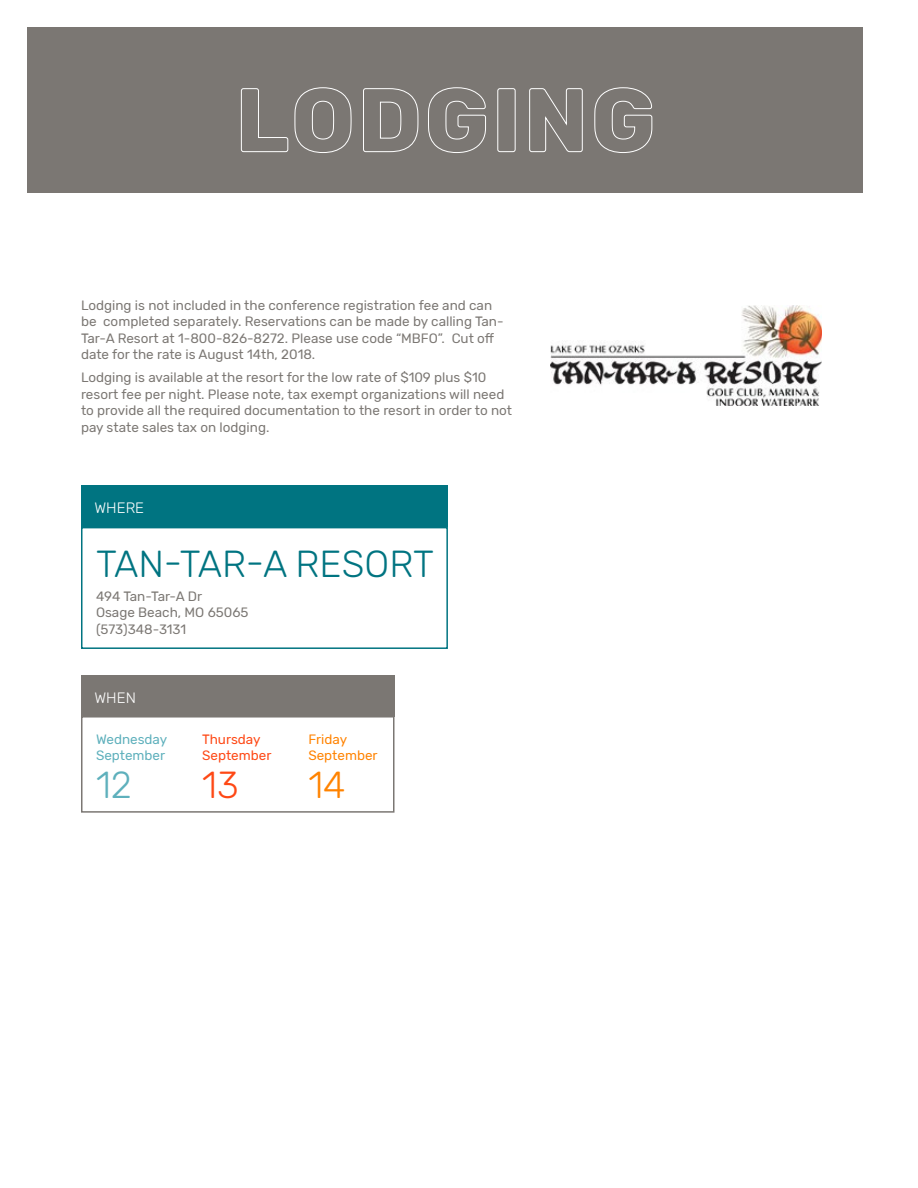
<style>
.page{position:relative;width:918px;height:1188px;background:#fff}
.page>*{position:absolute;margin:0;border:0;box-sizing:border-box;transform-origin:0 0}
.t1{font:300 37.5px "Rubik";color:#007481}
.t2{font:300 37.5px "Rubik";color:#5eb0bc}
.t3{font:300 37.5px "Rubik";color:#fe4815}
.t4{font:300 37.5px "Rubik";color:#ff8300}
.t5{font:300 15px "Rubik";color:#fff}
.t6{font:13.5px/16.5px "Rubik";color:#7b7773}
.t7{font:13.5px/16.5px "Rubik";color:#5eb0bc}
.t8{font:13.5px/16.5px "Rubik";color:#fe4815}
.t9{font:13.5px/16.5px "Rubik";color:#ff8300}
</style>
<div class="page">
<img style="left:551px;top:306px;width:270px;height:99px">
<div style="left:28px;top:27px;width:835px;height:165px;background:#7b7773"></div>
<svg style="left:241px;top:87px;width:111px;height:66px"></svg>
<svg style="left:363px;top:88px;width:56px;height:65px"></svg>
<svg style="left:428px;top:87px;width:58px;height:66px"></svg>
<svg style="left:497px;top:88px;width:19px;height:64px"></svg>
<svg style="left:529px;top:88px;width:54px;height:64px"></svg>
<svg style="left:594px;top:87px;width:59px;height:66px"></svg>
<div style="left:81px;top:486px;width:367px;height:41px;background:#007481"></div>
<div style="left:81px;top:527px;width:367px;height:122px;border:2px solid #007481"></div>
<div style="left:81px;top:675px;width:314px;height:41px;background:#7b7773"></div>
<div style="left:81px;top:716px;width:314px;height:97px;border:2px solid #7b7773"></div>
<p class="t6" style="left:81px;top:297px;width:424px">Lodging is not included in the conference registration fee and can be completed separately. Reservations can be made by calling Tan-Tar-A Resort at 1-800-826-8272. Please use code “MBFO”. Cut off date for the rate is August 14th, 2018.</p>
<p class="t6" style="left:81px;top:370px;width:433px">Lodging is available at the resort for the low rate of $109 plus $10 resort fee per night. Please note, tax exempt organizations will need to provide all the required documentation to the resort in order to not pay state sales tax on lodging.</p>
<p class="t5" style="left:94px;top:500px;width:51px">WHERE</p>
<h1 class="t1" style="left:96px;top:543px;width:339px">TAN-TAR-A RESORT</h1>
<p class="t6" style="left:96px;top:588px;width:154px">494 Tan-Tar-A Dr<br>Osage Beach, MO 65065 (573)348-3131</p>
<p class="t5" style="left:94px;top:689px;width:43px">WHEN</p>
<p class="t7" style="left:96px;top:731px;width:73px">Wednesday<br>September</p>
<h1 class="t2" style="left:96px;top:764px;width:37px">12</h1>
<p class="t8" style="left:202px;top:731px;width:71px">Thursday<br>September</p>
<h1 class="t3" style="left:202px;top:764px;width:38px">13</h1>
<p class="t9" style="left:308px;top:731px;width:71px">Friday<br>September</p>
<h1 class="t4" style="left:308px;top:764px;width:39px">14</h1>
</div>
